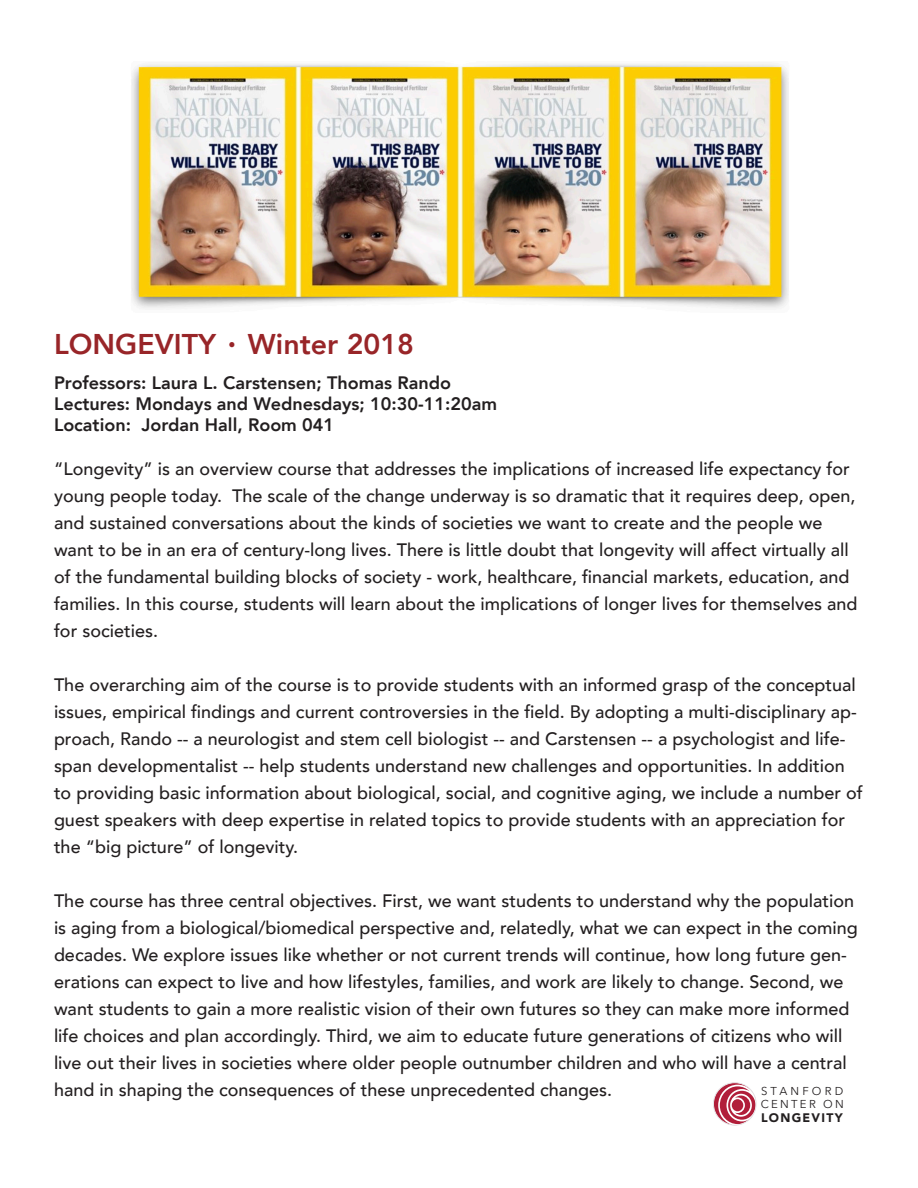
<style>
.page{position:relative;width:918px;height:1188px;background:#fff}
.page>*{position:absolute;margin:0;border:0;box-sizing:border-box;transform-origin:0 0}
.t1{font:800 28.5px "Avenir";color:#982528}
.t2{font:500 18px/27px "Avenir";color:#231f20}
.t3{font:800 18px "Avenir";color:#231f20}
.t4{font:900 12.3px "Avenir";letter-spacing:.105em;color:#231f20}
.t5{font:11.4px/12.9px "Avenir Next";letter-spacing:.22em;color:#231f20}
.s1{font-family:"Source Sans Pro";font-weight:700}
</style>
<div class="page">
<img style="left:131px;top:64px;width:658px;height:245px">
<svg style="left:713px;top:1083px;width:43px;height:42px"></svg>
<svg style="left:718px;top:1085px;width:38px;height:40px"></svg>
<div style="left:713px;top:1083px;width:43px;height:42px;border:1px solid #e6e7e9;border-radius:50%"></div>
<p class="t1" style="left:54px;top:322px;width:362px">LONGEVITY <span class="s1">∙</span> Winter 2018</p>
<p class="t3" style="left:54px;top:369px;width:399px">Professors: Laura L. Carstensen; Thomas Rando</p>
<p class="t3" style="left:54px;top:390px;width:445px">Lectures: Mondays and Wednesdays; 10:30-11:20am</p>
<p class="t3" style="left:54px;top:411px;width:282px">Location: Jordan Hall, Room 041</p>
<p class="t2" style="left:54px;top:454px;width:805px">“Longevity” is an overview course that addresses the implications of increased life expectancy for young people today. The scale of the change underway is so dramatic that it requires deep, open, and sustained conversations about the kinds of societies we want to create and the people we want to be in an era of century-long lives. There is little doubt that longevity will affect virtually all of the fundamental building blocks of society - work, healthcare, financial markets, education, and families. In this course, students will learn about the implications of longer lives for themselves and for societies.</p>
<p class="t2" style="left:54px;top:670px;width:810px">The overarching aim of the course is to provide students with an informed grasp of the conceptual issues, empirical findings and current controversies in the field. By adopting a multi-disciplinary ap&shy;proach, Rando -- a neurologist and stem cell biologist -- and Carstensen -- a psychologist and life&shy;span developmentalist -- help students understand new challenges and opportunities. In addition to providing basic information about biological, social, and cognitive aging, we include a number of guest speakers with deep expertise in related topics to provide students with an appreciation for the “big picture” of longevity.</p>
<p class="t2" style="left:54px;top:886px;width:805px">The course has three central objectives. First, we want students to understand why the population is aging from a biological/biomedical perspective and, relatedly, what we can expect in the coming decades. We explore issues like whether or not current trends will continue, how long future gen&shy;erations can expect to live and how lifestyles, families, and work are likely to change. Second, we want students to gain a more realistic vision of their own futures so they can make more informed life choices and plan accordingly. Third, we aim to educate future generations of citizens who will live out their lives in societies where older people outnumber children and who will have a central hand in shaping the consequences of these unprecedented changes.</p>
<p class="t5" style="left:761px;top:1084px;width:85px">STANFORD<br>CENTER ON</p>
<p class="t4" style="left:761px;top:1107px;width:83px">LONGEVITY</p>
</div>
